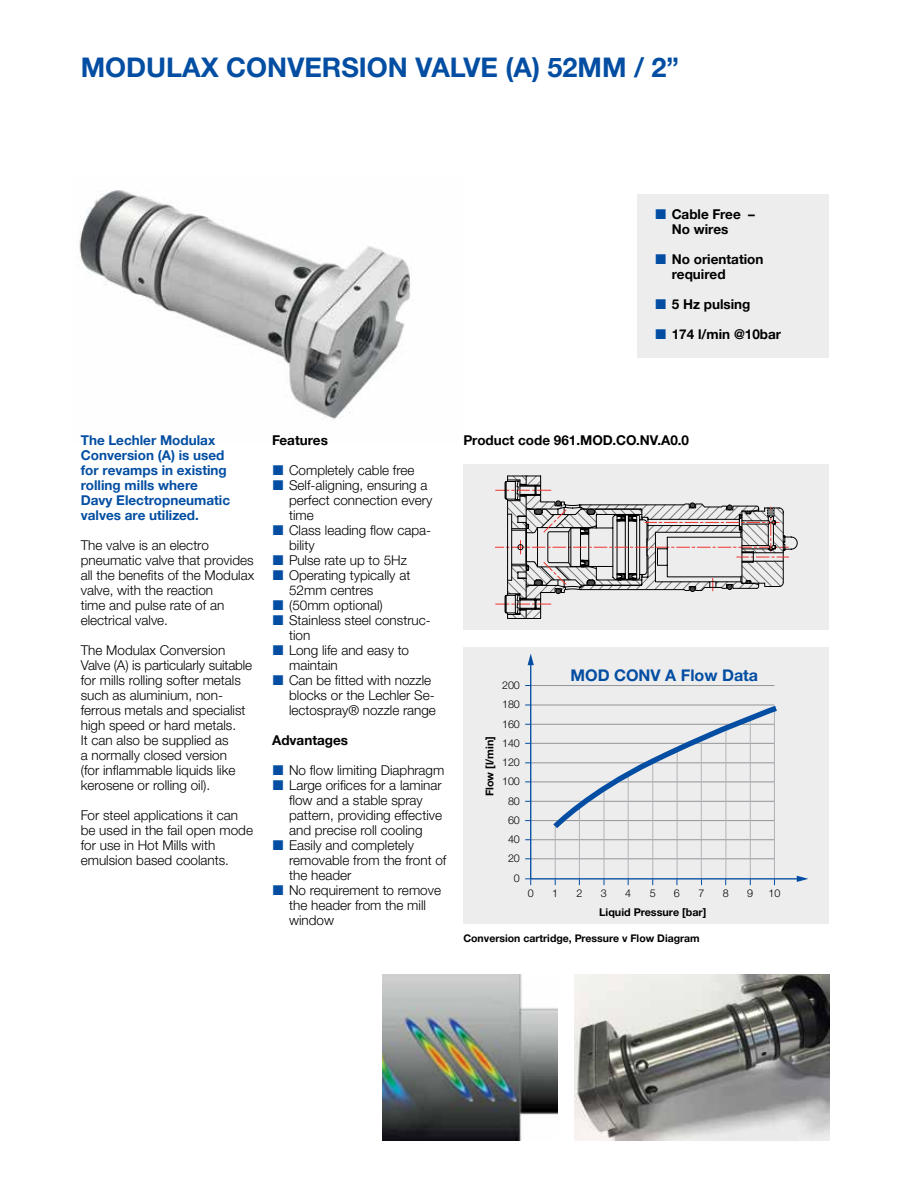
<style>
.page{position:relative;width:918px;height:1188px;background:#fff}
.page>*{position:absolute;margin:0;border:0;box-sizing:border-box;transform-origin:0 0}
.t1{font:700 27px "Helvetica Neue LTW1 G";color:#034ea2}
.t2{font:700 16.2px "Helvetica Neue LTW1 G";color:#034ea2}
.t3{font:300 13.5px/15px "Helvetica Neue LTW1 G";color:#000}
.t4{font:700 13.5px/15px "Helvetica Neue LTW1 G";color:#034ea2}
.t5{font:700 13.5px/15px "Helvetica Neue LTW1 G";color:#000}
.t6{font:300 10.8px/19.4px "Helvetica Neue LTW1 G";color:#000;text-align:justify}
.t7{font:700 10.8px "Helvetica Neue LTW1 G";color:#000}
.t8{font:700 10.5px "Helvetica Neue LTW1 G";color:#000}
</style>
<div class="page">
<img style="left:383px;top:975px;width:174px;height:165px">
<img style="left:574px;top:975px;width:255px;height:165px">
<img style="left:79px;top:190px;width:332px;height:229px">
<div style="left:463px;top:647px;width:366px;height:277px;background:#ededee"></div>
<svg style="left:529px;top:665px;width:269px;height:215px"></svg>
<svg style="left:797px;top:876px;width:11px;height:6px"></svg>
<svg style="left:528px;top:654px;width:6px;height:11px"></svg>
<div style="left:463px;top:464px;width:366px;height:166px;background:#ededee"></div>
<svg style="left:495px;top:476px;width:302px;height:143px"></svg>
<div style="left:638px;top:194px;width:191px;height:163px;background:#ededee"></div>
<h1 class="t1" style="left:81px;top:50px;width:521px">MODULAX CONVERSION VALVE (A) 52mm</h1>
<h1 class="t1" style="left:634px;top:50px;width:47px">/ 2”</h1>
<p class="t5" style="left:672px;top:207px;width:85px">Cable Free –<br>No wires</p>
<p class="t5" style="left:672px;top:252px;width:93px">No orientation required</p>
<p class="t5" style="left:672px;top:297px;width:80px">5 Hz pulsing</p>
<p class="t5" style="left:672px;top:327px;width:111px">174 l/min @10bar</p>
<p class="t4" style="left:81px;top:433px;width:151px">The Lechler Modulax<br>Conversion (A) is used for revamps in existing rolling mills where<br>Davy Electropneumatic valves are utilized.</p>
<p class="t3" style="left:81px;top:538px;width:175px">The valve is an electro pneumatic valve that provides all the benefits of the Modulax valve, with the reaction<br>time and pulse rate of an electrical valve.</p>
<p class="t3" style="left:81px;top:643px;width:173px">The Modulax Conversion<br>Valve (A) is particularly suitable for mills rolling softer metals such as aluminium, non&shy;ferrous metals and specialist high speed or hard metals.<br>It can also be supplied as<br>a normally closed version<br>(for inflammable liquids like kerosene or rolling oil).</p>
<p class="t3" style="left:81px;top:808px;width:174px">For steel applications it can be used in the fail open mode for use in Hot Mills with emulsion based coolants.</p>
<p class="t5" style="left:272px;top:433px;width:57px">Features</p>
<p class="t3" style="left:289px;top:463px;width:148px">Completely cable free<br>Self-aligning, ensuring a perfect connection every time<br>Class leading flow capa&shy;bility<br>Pulse rate up to 5Hz<br>Operating typically at<br>52mm centres<br>(50mm optional)<br>Stainless steel construc&shy;tion<br>Long life and easy to maintain<br>Can be fitted with nozzle blocks or the Lechler Se&shy;lectospray® nozzle range</p>
<p class="t5" style="left:272px;top:733px;width:78px">Advantages</p>
<p class="t3" style="left:289px;top:763px;width:159px">No flow limiting Diaphragm<br>Large orifices for a laminar flow and a stable spray pattern, providing effective and precise roll cooling<br>Easily and completely removable from the front of the header<br>No requirement to remove the header from the mill window</p>
<p class="t5" style="left:463px;top:433px;width:227px">Product code 961.MOD.CO.NV.A0.0</p>
<p class="t6" style="left:502px;top:675px;width:19px">200</p>
<p class="t6" style="left:502px;top:714px;width:19px">160<br>140<br>120</p>
<p class="t6" style="left:502px;top:695px;width:19px">180</p>
<p class="t7" style="left:483px;top:796px;width:62px;rotate:-90deg">Flow [l/min]</p>
<p class="t6" style="left:502px;top:772px;width:19px">100</p>
<p class="t6" style="left:508px;top:791px;width:13px">80</p>
<p class="t6" style="left:508px;top:810px;width:13px">60</p>
<p class="t6" style="left:508px;top:830px;width:13px">40</p>
<p class="t6" style="left:508px;top:849px;width:13px">20</p>
<p class="t6" style="left:514px;top:869px;width:7px">0</p>
<p class="t2" style="left:570px;top:665px;width:189px">MOD CONV A Flow Data</p>
<p class="t6" style="left:528px;top:883px;width:7px">0</p>
<p class="t6" style="left:552px;top:883px;width:7px">1</p>
<p class="t6" style="left:601px;top:883px;width:7px">3</p>
<p class="t6" style="left:650px;top:883px;width:7px">5</p>
<p class="t6" style="left:699px;top:883px;width:7px">7</p>
<p class="t6" style="left:747px;top:883px;width:7px">9</p>
<p class="t6" style="left:576px;top:883px;width:7px">2</p>
<p class="t6" style="left:625px;top:883px;width:7px">4</p>
<p class="t6" style="left:674px;top:883px;width:7px">6</p>
<p class="t6" style="left:723px;top:883px;width:7px">8</p>
<p class="t6" style="left:768px;top:883px;width:13px">10</p>
<p class="t7" style="left:599px;top:906px;width:109px">Liquid Pressure [bar]</p>
<p class="t8" style="left:463px;top:931px;width:238px">Conversion cartridge, Pressure v Flow Diagram</p>
</div>
